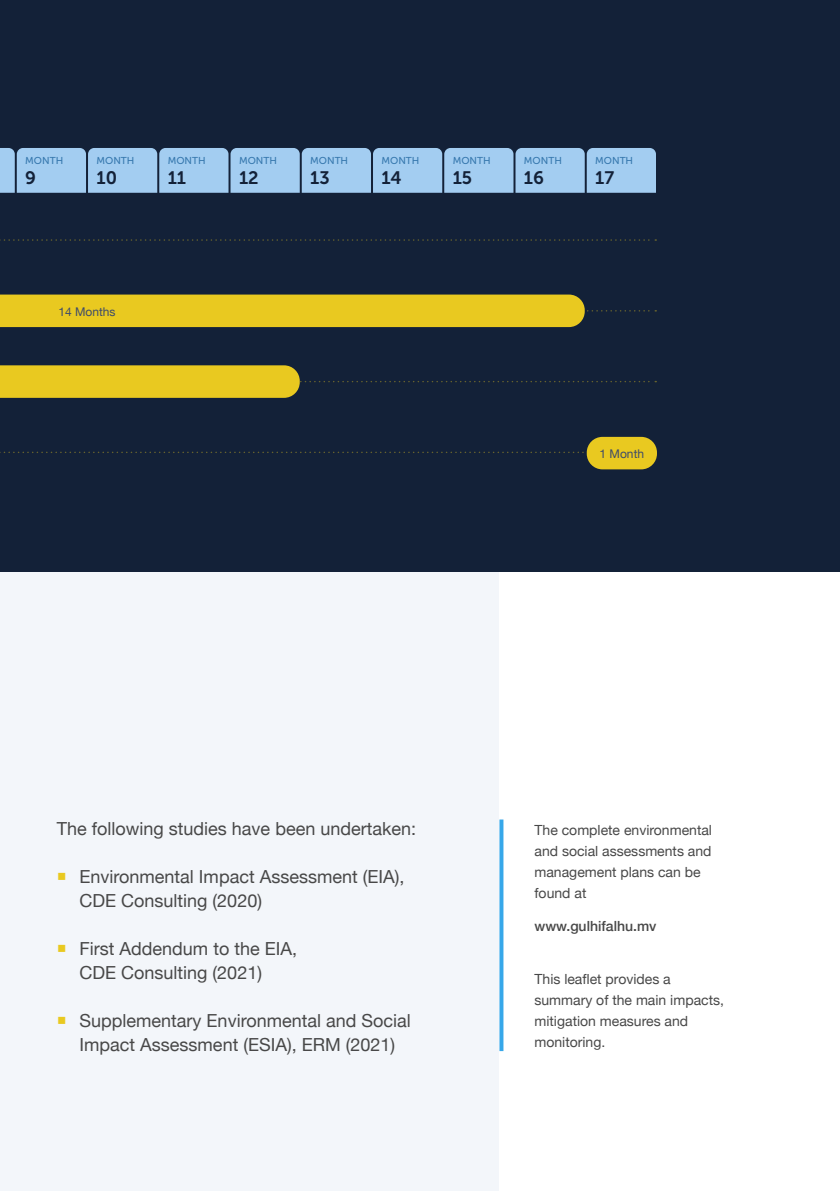
<style>
.page{position:relative;width:840px;height:1191px;background:#fff}
.page>*{position:absolute;margin:0;border:0;box-sizing:border-box;transform-origin:0 0}
.t1{font:18px/24px "Helvetica Neue";color:#484848}
.t2{font:18px "Museo Sans 700";color:#132138}
.t3{font:14px/21px "Helvetica Neue";color:#484848}
.t4{font:500 14px "Helvetica Neue";color:#484848}
.t5{font:12px "Helvetica Neue";color:#3e4b6a}
.t6{font:10px "Museo Sans 500";color:#3778ae}
</style>
<div class="page">
<div style="left:0;top:0;width:839px;height:1191px;background:#f3f6fa"></div>
<div style="left:499px;top:571px;width:340px;height:620px;background:#fff"></div>
<div style="left:0;top:0;width:839px;height:571px;background:#132138"></div>
<div style="left:0;top:148px;width:655px;height:45px;background:#a3cdf1"></div>
<svg style="left:0;top:239px;width:656px;height:2px"></svg>
<svg style="left:0;top:451px;width:584px;height:2px"></svg>
<div style="left:586px;top:437px;width:70px;height:32px;background:#e9c920;border-radius:16px"></div>
<svg style="left:0;top:294px;width:656px;height:33px;background:#cdb323"></svg>
<svg style="left:0;top:365px;width:656px;height:33px"></svg>
<svg style="left:499px;top:819px;width:4px;height:232px"></svg>
<p class="t6" style="left:25px;top:155px;width:39px">MONTH</p>
<p class="t2" style="left:25px;top:167px;width:12px">9</p>
<p class="t6" style="left:96px;top:155px;width:39px">MONTH</p>
<p class="t2" style="left:96px;top:167px;width:22px">10</p>
<p class="t6" style="left:168px;top:155px;width:39px">MONTH</p>
<p class="t2" style="left:168px;top:167px;width:20px">11</p>
<p class="t6" style="left:239px;top:155px;width:39px">MONTH</p>
<p class="t2" style="left:239px;top:167px;width:21px">12</p>
<p class="t6" style="left:310px;top:155px;width:39px">MONTH</p>
<p class="t2" style="left:310px;top:167px;width:21px">13</p>
<p class="t6" style="left:381px;top:155px;width:39px">MONTH</p>
<p class="t2" style="left:381px;top:167px;width:22px">14</p>
<p class="t6" style="left:452px;top:155px;width:39px">MONTH</p>
<p class="t2" style="left:452px;top:167px;width:21px">15</p>
<p class="t6" style="left:523px;top:155px;width:39px">MONTH</p>
<p class="t2" style="left:523px;top:167px;width:22px">16</p>
<p class="t6" style="left:595px;top:155px;width:39px">MONTH</p>
<p class="t2" style="left:595px;top:167px;width:21px">17</p>
<p class="t5" style="left:58px;top:303px;width:59px">14 Months</p>
<p class="t5" style="left:599px;top:445px;width:46px">1 Month</p>
<p class="t1" style="left:57px;top:817px;width:361px">The following studies have been undertaken:</p>
<p class="t1" style="left:79px;top:865px;width:326px">Environmental Impact Assessment (EIA),<br>CDE Consulting (2020)</p>
<p class="t1" style="left:79px;top:937px;width:219px">First Addendum to the EIA,<br>CDE Consulting (2021)</p>
<p class="t1" style="left:79px;top:1009px;width:333px">Supplementary Environmental and Social<br>Impact Assessment (ESIA), ERM (2021)</p>
<p class="t3" style="left:534px;top:820px;width:179px">The complete environmental and social assessments and management plans can be found at</p>
<p class="t4" style="left:534px;top:914px;width:123px">www.gulhifalhu.mv</p>
<p class="t3" style="left:534px;top:969px;width:191px">This leaflet provides a summary of the main impacts, mitigation measures and monitoring.</p>
</div>
